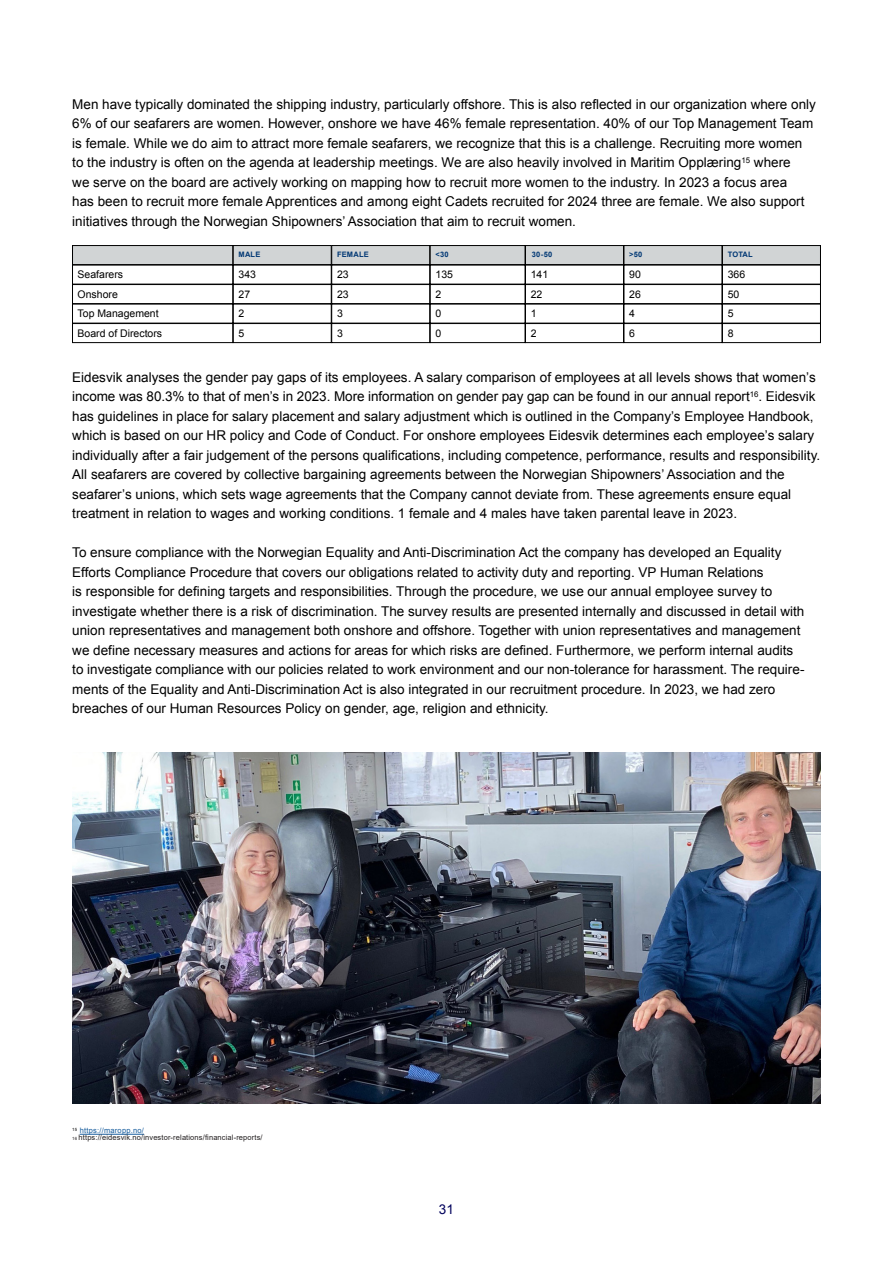
<style>
.page{position:relative;width:893px;height:1263px;background:#fff}
.page>*{position:absolute;margin:0;border:0;box-sizing:border-box;transform-origin:0 0}
.Brødtekst{font:13.5px/19.5px "Arial";color:#000}
.t1{font:13.5px "Arial";color:#00005c}
.Brødtekst-2{font:10.5px "Arial";color:#000}
.Kommentar{font:7.5px "Arial";letter-spacing:.015em;color:#231f20}
.Undertittel{font:700 7.5px "Arial";letter-spacing:.03em;color:#003774}
.Kommentar-2{font:7.5px "Arial";letter-spacing:.03em;color:#175d9e}
.s1{font-size:4.35px}
</style>
<div class="page">
<div style="left:72px;top:245px;width:161px;height:20px;background:#d1d4d5;border:1px solid #000"></div>
<div style="left:233px;top:245px;width:98px;height:20px;background:#d1d4d5;border:1px solid #000"></div>
<div style="left:331px;top:245px;width:99px;height:20px;background:#d1d4d5;border:1px solid #000"></div>
<div style="left:430px;top:245px;width:95px;height:20px;background:#d1d4d5;border:1px solid #000"></div>
<div style="left:525px;top:245px;width:99px;height:20px;background:#d1d4d5;border:1px solid #000"></div>
<div style="left:624px;top:245px;width:98px;height:20px;background:#d1d4d5;border:1px solid #000"></div>
<div style="left:722px;top:245px;width:99px;height:20px;background:#d1d4d5;border:1px solid #000"></div>
<div style="left:72px;top:284px;width:161px;height:20px;border:1px solid #000"></div>
<div style="left:72px;top:323px;width:161px;height:20px;border:1px solid #000"></div>
<div style="left:233px;top:284px;width:98px;height:20px;border:1px solid #000"></div>
<div style="left:233px;top:323px;width:98px;height:20px;border:1px solid #000"></div>
<div style="left:331px;top:284px;width:99px;height:20px;border:1px solid #000"></div>
<div style="left:331px;top:323px;width:99px;height:20px;border:1px solid #000"></div>
<div style="left:430px;top:284px;width:95px;height:20px;border:1px solid #000"></div>
<div style="left:430px;top:323px;width:95px;height:20px;border:1px solid #000"></div>
<div style="left:525px;top:284px;width:99px;height:20px;border:1px solid #000"></div>
<div style="left:525px;top:323px;width:99px;height:20px;border:1px solid #000"></div>
<div style="left:624px;top:284px;width:98px;height:20px;border:1px solid #000"></div>
<div style="left:624px;top:323px;width:98px;height:20px;border:1px solid #000"></div>
<div style="left:722px;top:284px;width:99px;height:20px;border:1px solid #000"></div>
<div style="left:722px;top:323px;width:99px;height:20px;border:1px solid #000"></div>
<img style="left:72px;top:752px;width:749px;height:351px">
<hr style="left:80px;top:1134px;width:64px;height:1px;background:#175d9e">
<p class="Brødtekst" style="left:72px;top:94px;width:745px">Men have typically dominated the shipping industry, particularly offshore. This is also reflected in our organization where only 6% of our seafarers are women. However, onshore we have 46% female representation. 40% of our Top Management Team is female. While we do aim to attract more female seafarers, we recognize that this is a challenge. Recruiting more women to the industry is often on the agenda at leadership meetings. We are also heavily involved in Maritim Opplæring<sup>15</sup> where<br>we serve on the board are actively working on mapping how to recruit more women to the industry. In 2023 a focus area<br>has been to recruit more female Apprentices and among eight Cadets recruited for 2024 three are female. We also support initiatives through the Norwegian Shipowners’ Association that aim to recruit women.</p>
<p class="Brødtekst-2" style="left:78px;top:268px;width:47px">Seafarers</p>
<p class="Brødtekst-2" style="left:78px;top:287px;width:42px">Onshore</p>
<p class="Brødtekst-2" style="left:78px;top:307px;width:83px">Top Management</p>
<p class="Brødtekst-2" style="left:78px;top:326px;width:86px">Board of Directors</p>
<p class="Undertittel" style="left:239px;top:250px;width:23px">MALE</p>
<p class="Undertittel" style="left:337px;top:250px;width:33px">FEMALE</p>
<p class="Undertittel" style="left:435px;top:250px;width:15px">&lt;30</p>
<p class="Undertittel" style="left:532px;top:250px;width:22px">30-50</p>
<p class="Undertittel" style="left:629px;top:250px;width:15px">&gt;50</p>
<p class="Undertittel" style="left:728px;top:250px;width:27px">TOTAL</p>
<p class="Brødtekst-2" style="left:239px;top:268px;width:19px">343</p>
<p class="Brødtekst-2" style="left:239px;top:287px;width:13px">27</p>
<p class="Brødtekst-2" style="left:239px;top:307px;width:7px">2</p>
<p class="Brødtekst-2" style="left:239px;top:326px;width:7px">5</p>
<p class="Brødtekst-2" style="left:337px;top:268px;width:13px">23</p>
<p class="Brødtekst-2" style="left:337px;top:287px;width:13px">23</p>
<p class="Brødtekst-2" style="left:337px;top:307px;width:7px">3</p>
<p class="Brødtekst-2" style="left:337px;top:326px;width:7px">3</p>
<p class="Brødtekst-2" style="left:435px;top:268px;width:19px">135</p>
<p class="Brødtekst-2" style="left:435px;top:287px;width:7px">2</p>
<p class="Brødtekst-2" style="left:435px;top:307px;width:7px">0</p>
<p class="Brødtekst-2" style="left:435px;top:326px;width:7px">0</p>
<p class="Brødtekst-2" style="left:531px;top:268px;width:19px">141</p>
<p class="Brødtekst-2" style="left:531px;top:287px;width:13px">22</p>
<p class="Brødtekst-2" style="left:531px;top:307px;width:7px">1</p>
<p class="Brødtekst-2" style="left:531px;top:326px;width:7px">2</p>
<p class="Brødtekst-2" style="left:629px;top:268px;width:13px">90</p>
<p class="Brødtekst-2" style="left:629px;top:287px;width:13px">26</p>
<p class="Brødtekst-2" style="left:629px;top:307px;width:7px">4</p>
<p class="Brødtekst-2" style="left:629px;top:326px;width:7px">6</p>
<p class="Brødtekst-2" style="left:728px;top:268px;width:19px">366</p>
<p class="Brødtekst-2" style="left:728px;top:287px;width:13px">50</p>
<p class="Brødtekst-2" style="left:728px;top:307px;width:7px">5</p>
<p class="Brødtekst-2" style="left:728px;top:326px;width:7px">8</p>
<p class="Brødtekst" style="left:72px;top:367px;width:745px">Eidesvik analyses the gender pay gaps of its employees. A salary comparison of employees at all levels shows that women’s income was 80.3% to that of men’s in 2023. More information on gender pay gap can be found in our annual report<sup>16</sup>. Eidesvik</p>
<p class="Brødtekst" style="left:72px;top:406px;width:749px">has guidelines in place for salary placement and salary adjustment which is outlined in the Company’s Employee Handbook, which is based on our HR policy and Code of Conduct. For onshore employees Eidesvik determines each employee’s salary individually after a fair judgement of the persons qualifications, including competence, performance, results and responsibility.<br>All seafarers are covered by collective bargaining agreements between the Norwegian Shipowners’ Association and the seafarer’s unions, which sets wage agreements that the Company cannot deviate from. These agreements ensure equal treatment in relation to wages and working conditions. 1 female and 4 males have taken parental leave in 2023.</p>
<p class="Brødtekst" style="left:72px;top:543px;width:734px">To ensure compliance with the Norwegian Equality and Anti-Discrimination Act the company has developed an Equality Efforts Compliance Procedure that covers our obligations related to activity duty and reporting. VP Human Relations<br>is responsible for defining targets and responsibilities. Through the procedure, we use our annual employee survey to investigate whether there is a risk of discrimination. The survey results are presented internally and discussed in detail with union representatives and management both onshore and offshore. Together with union representatives and management we define necessary measures and actions for areas for which risks are defined. Furthermore, we perform internal audits to investigate compliance with our policies related to work environment and our non-tolerance for harassment. The require&shy;ments of the Equality and Anti-Discrimination Act is also integrated in our recruitment procedure. In 2023, we had zero breaches of our Human Resources Policy on gender, age, religion and ethnicity.</p>
<p class="Kommentar-2" style="left:72px;top:1126px;width:73px"><sup>15</sup> https://maropp.no/</p>
<p class="Kommentar" style="left:72px;top:1132px;width:192px"><span class="s1">16</span> https://eidesvik.no/investor-relations/financial-reports/</p>
<p class="t1" style="left:439px;top:1201px;width:17px">31</p>
</div>
